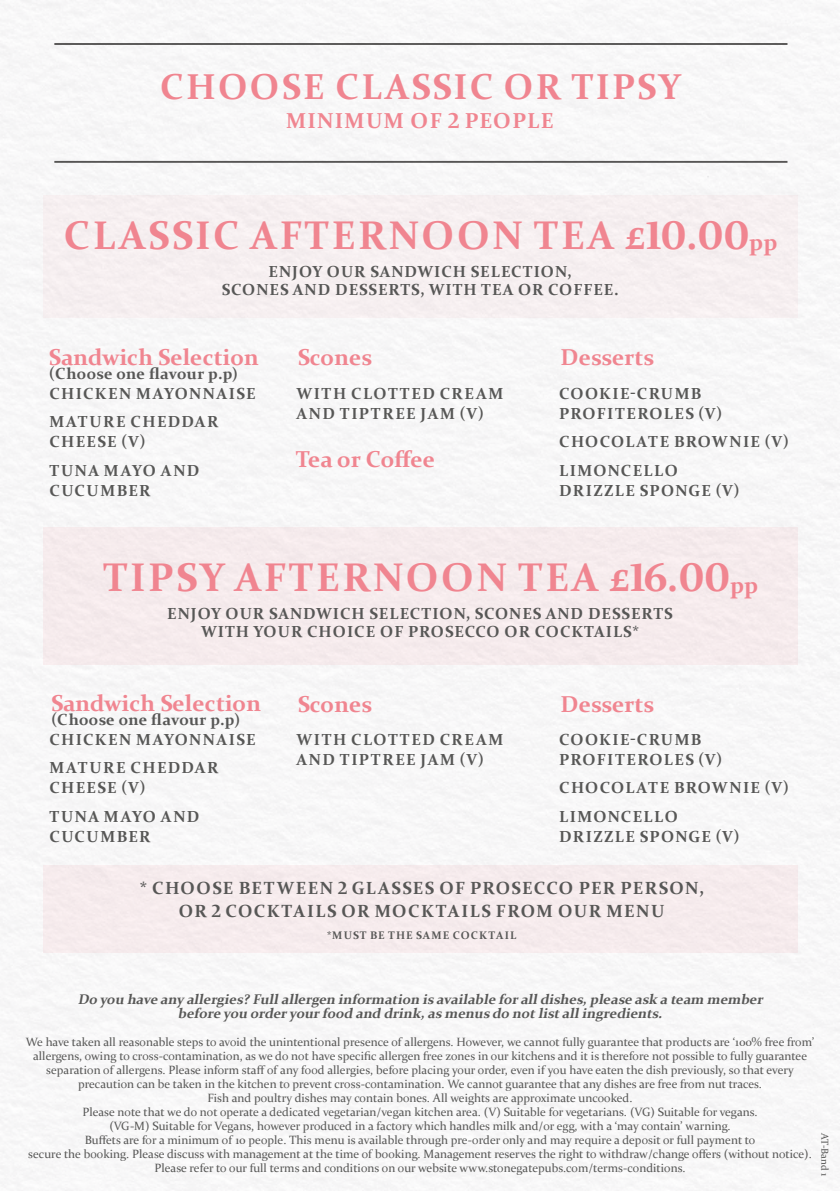
<style>
.page{position:relative;width:840px;height:1191px;background:#fff}
.page>*{position:absolute;margin:0;border:0;box-sizing:border-box;transform-origin:0 0}
.t1{font:700 40px "Constantia";letter-spacing:.06em;color:#f08590}
.t2{font:700 36px "Constantia";letter-spacing:.06em;color:#f08590}
.t3{font:700 23px "Constantia";color:#f08590}
.t4{font:700 21.6px "Constantia";letter-spacing:.06em;color:#f08590}
.t5{font:700 17.6px/23.4px "Constantia";letter-spacing:.075em;color:#575756;text-align:center}
.t6{font:700 16px/18px "Constantia";letter-spacing:.065em;color:#575756}
.t7{font:700 16px/20px "Constantia";letter-spacing:.1em;color:#575756}
.t8{font:700 16px/28.4px "Constantia";letter-spacing:.085em;color:#575756}
.t9{font:700 16px "Constantia";letter-spacing:.01em;color:#575756}
.t10{font:700 16px "Constantia";letter-spacing:.005em;color:#575756}
.t11{font:italic 700 14px/14px "Constantia";letter-spacing:-.005em;color:#575756;text-align:center}
.t12{font:12px/14px "Constantia";color:#575756;text-align:center}
.t13{font:700 11px "Constantia";letter-spacing:.09em;color:#575756}
.t14{font:10px "Constantia";color:#575756}
.s1{font-size:23.4px}
</style>
<div class="page">
<hr style="left:54px;top:161px;width:733px;height:2px;background:#5a5958">
<hr style="left:54px;top:43px;width:733px;height:2px;background:#5a5958">
<div style="left:43px;top:527px;width:754px;height:137px;background:#f5ebed"></div>
<div style="left:43px;top:865px;width:754px;height:88px;background:#f6ebed"></div>
<h2 class="t2" style="left:160px;top:62px;width:521px">CHOOSE CLASSIC OR TIPSY</h2>
<h3 class="t4" style="left:286px;top:106px;width:269px">MINIMUM OF 2 PEOPLE</h3>
<h1 class="t1" style="left:64px;top:208px;width:714px">CLASSIC AFTERNOON TEA £10.00<span class="s1">pp</span></h1>
<h3 class="t6" style="left:222px;top:262px;width:398px;text-align:center">ENJOY OUR SANDWICH SELECTION,<br>SCONES AND DESSERTS, WITH TEA OR COFFEE.</h3>
<h3 class="t3" style="left:49px;top:342px;width:211px">Sandwich Selection</h3>
<h3 class="t9" style="left:49px;top:363px;width:190px">(Choose one flavour p.p)</h3>
<h3 class="t6" style="left:49px;top:378px;width:208px;line-height:28.4px">CHICKEN MAYONNAISE<br>MATURE CHEDDAR</h3>
<h3 class="t8" style="left:49px;top:426px;width:152px">CHEESE (V)<br>TUNA MAYO AND</h3>
<h3 class="t6" style="left:49px;top:480px;width:103px">CUCUMBER</h3>
<h3 class="t3" style="left:297px;top:342px;width:76px">Scones</h3>
<h3 class="t7" style="left:296px;top:382px;width:208px">WITH CLOTTED CREAM<br>AND TIPTREE JAM (V)</h3>
<h3 class="t3" style="left:296px;top:443px;width:141px">Tea or Coffee</h3>
<h3 class="t3" style="left:560px;top:342px;width:95px">Desserts</h3>
<h3 class="t6" style="left:559px;top:382px;width:165px;line-height:20px">COOKIE-CRUMB<br>PROFITEROLES (V)</h3>
<h3 class="t6" style="left:559px;top:426px;width:231px;line-height:28.6px">CHOCOLATE BROWNIE (V)<br>LIMONCELLO</h3>
<h3 class="t6" style="left:559px;top:480px;width:182px">DRIZZLE SPONGE (V)</h3>
<h1 class="t1" style="left:103px;top:550px;width:656px">TIPSY AFTERNOON TEA £16.00<span class="s1">pp</span></h1>
<h3 class="t6" style="left:167px;top:603px;width:506px;text-align:center">ENJOY OUR SANDWICH SELECTION, SCONES AND DESSERTS<br>WITH YOUR CHOICE OF PROSECCO OR COCKTAILS*</h3>
<h3 class="t3" style="left:51px;top:687px;width:211px">Sandwich Selection</h3>
<h3 class="t10" style="left:51px;top:708px;width:190px">(Choose one flavour p.p)</h3>
<h3 class="t6" style="left:49px;top:724px;width:208px;line-height:28.6px">CHICKEN MAYONNAISE<br>MATURE CHEDDAR</h3>
<h3 class="t8" style="left:49px;top:772px;width:152px">CHEESE (V)<br>TUNA MAYO AND</h3>
<h3 class="t6" style="left:49px;top:826px;width:103px">CUCUMBER</h3>
<h3 class="t3" style="left:297px;top:688px;width:76px">Scones</h3>
<h3 class="t7" style="left:296px;top:728px;width:208px">WITH CLOTTED CREAM<br>AND TIPTREE JAM (V)</h3>
<h3 class="t3" style="left:560px;top:688px;width:95px">Desserts</h3>
<h3 class="t6" style="left:559px;top:728px;width:165px;line-height:20px">COOKIE-CRUMB<br>PROFITEROLES (V)</h3>
<h3 class="t6" style="left:559px;top:772px;width:231px;line-height:28.4px">CHOCOLATE BROWNIE (V)<br>LIMONCELLO</h3>
<h3 class="t6" style="left:559px;top:826px;width:182px">DRIZZLE SPONGE (V)</h3>
<h3 class="t5" style="left:139px;top:875px;width:565px">* CHOOSE BETWEEN 2 GLASSES OF PROSECCO PER PERSON,<br>OR 2 COCKTAILS OR MOCKTAILS FROM OUR MENU</h3>
<p class="t13" style="left:327px;top:927px;width:191px">*MUST BE THE SAME COCKTAIL</p>
<p class="t11" style="left:78px;top:991px;width:689px">Do you have any allergies? Fullallergen information isavailable foralldishes,please ask a team member before you orderyourfood and drink,asmenusdo notlistallingredients.</p>
<p class="t12" style="left:26px;top:1034px;width:789px">We have taken all reasonable steps to avoid the unintentional presence of allergens. However, we cannot fully guarantee that products are ‘100% free from’ allergens, owing to cross-contamination, as we do not have specific allergen free zones in our kitchens and it is therefore not possible to fully guarantee separation of allergens. Please inform staff of any food allergies, before placing your order, even if you have eaten the dish previously, so that every precaution can be taken in the kitchen to prevent cross-contamination. We cannot guarantee that any dishes are free from nut traces.<br>Fish and poultry dishes may contain bones. All weights are approximate uncooked.<br>Please note that we do not operate a dedicated vegetarian/vegan kitchen area. (V) Suitable for vegetarians. (VG) Suitable for vegans.<br>(VG-M) Suitable for Vegans, however produced in a factory which handles milk and/or egg, with a ‘may contain’ warning.<br>Buffets are for a minimum of 10 people. This menu is available through pre-order only and may require a deposit or full payment to<br>secure the booking. Please discuss with management at the time of booking. Management reserves the right to withdraw/change offers (without notice).<br>Please refer to our full terms and conditions on our website www.stonegatepubs.com/terms-conditions.</p>
<p class="t14" style="left:831px;top:1133px;width:45px;rotate:90deg">AT-Band 1</p>
</div>
